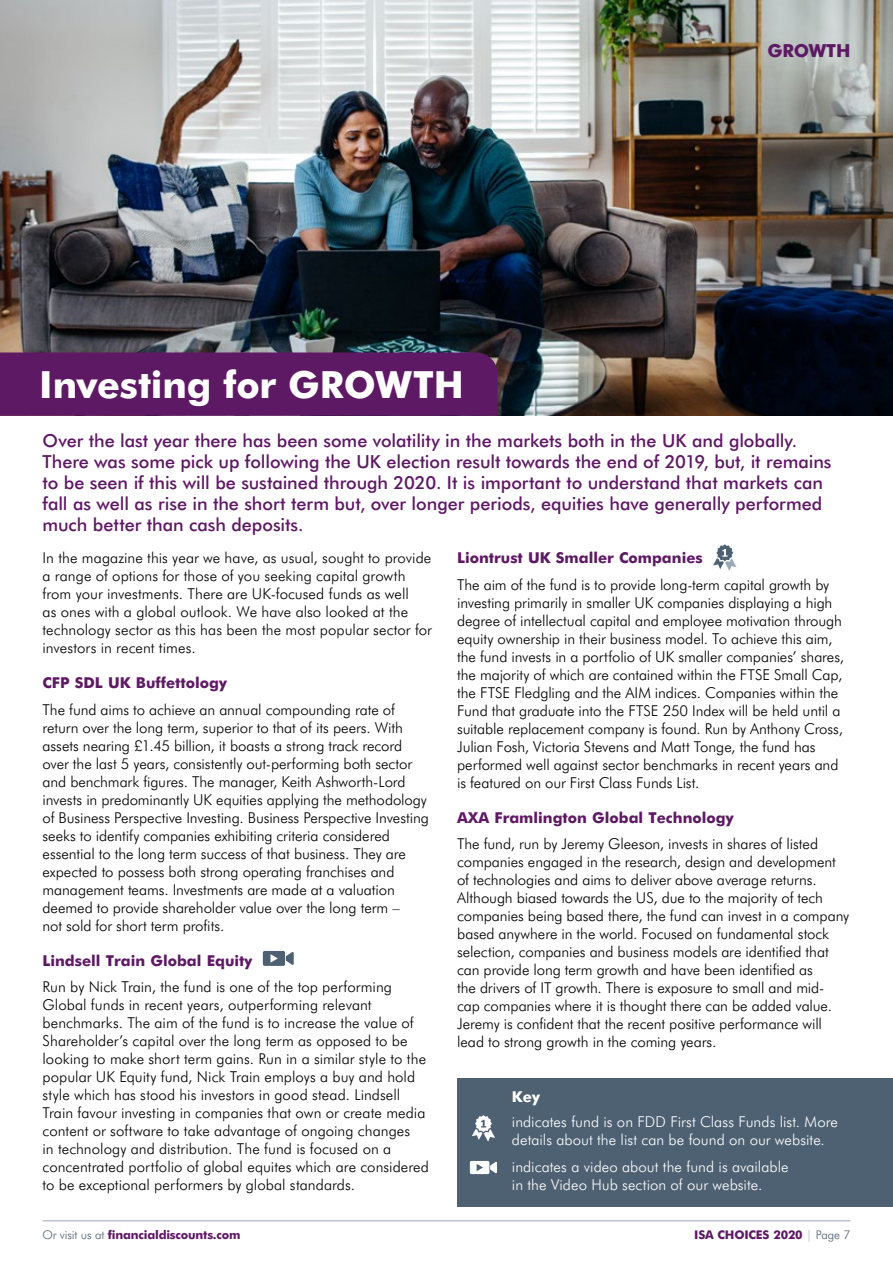
<style>
.page{position:relative;width:893px;height:1263px;background:#fff}
.page>*{position:absolute;margin:0;border:0;box-sizing:border-box;transform-origin:0 0}
.t1{font:700 37.5px "Futura BT";letter-spacing:-.005em;color:#fff}
.t2{font:500 18px/21px "Futura BT";letter-spacing:-.005em;color:#5e1964}
.t3{font:700 18px "Futura BT";letter-spacing:-.01em;color:#5e1964}
.t4{font:300 15px/18px "Futura BT";letter-spacing:-.005em;color:#000}
.t5{font:300 15px/18px "Futura BT";letter-spacing:.005em;color:#fff}
.t6{font:700 15px "Futura BT";color:#5e1964}
.t7{font:700 15px "Futura BT";color:#fff}
.t8{font:700 12px "Futura BT";letter-spacing:-.015em;color:#5e1964}
.s1{font-weight:300;color:#4d6172}
.s2{font-weight:300;color:#9ea8b4}
</style>
<div class="page">
<img style="left:0;top:0;width:893px;height:416px">
<div style="left:0;top:352px;width:497px;height:64px;background:#5e1964"></div>
<svg style="left:263px;top:951px;width:31px;height:15px"></svg>
<svg style="left:713px;top:544px;width:23px;height:27px"></svg>
<hr style="left:43px;top:1220px;width:807px;height:1px;background:#9ea8b4">
<div style="left:457px;top:1078px;width:436px;height:129px;background:#4d6172"></div>
<svg style="left:470px;top:1161px;width:27px;height:13px"></svg>
<svg style="left:472px;top:1115px;width:23px;height:27px"></svg>
<h1 class="t1" style="left:39px;top:361px;width:426px">Investing for GROWTH</h1>
<p class="t3" style="left:767px;top:40px;width:85px">GROWTH</p>
<p class="t2" style="left:43px;top:429px;width:790px">Over the last year there has been some volatility in the markets both in the UK and globally.<br>There was some pick up following the UK election result towards the end of 2019, but, it remains to be seen if this will be sustained through 2020. It is important to understand that markets can fall as well as rise in the short term but, over longer periods, equities have generally performed much better than cash deposits.</p>
<p class="t4" style="left:43px;top:549px;width:391px">In the magazine this year we have, as usual, sought to provide a range of options for those of you seeking capital growth from your investments. There are UK-focused funds as well<br>as ones with a global outlook. We have also looked at the technology sector as this has been the most popular sector for investors in recent times.</p>
<p class="t6" style="left:43px;top:674px;width:186px">CFP SDL UK Buffettology</p>
<p class="t4" style="left:43px;top:700px;width:388px">The fund aims to achieve an annual compounding rate of return over the long term, superior to that of its peers. With assets nearing £1.45 billion, it boasts a strong track record over the last 5 years, consistently out-performing both sector and benchmark figures. The manager, Keith Ashworth-Lord invests in predominantly UK equities applying the methodology of Business Perspective Investing. Business Perspective Investing seeks to identify companies exhibiting criteria considered essential to the long term success of that business. They are expected to possess both strong operating franchises and management teams. Investments are made at a valuation deemed to provide shareholder value over the long term –<br>not sold for short term profits.</p>
<p class="t6" style="left:43px;top:951px;width:211px">Lindsell Train Global Equity</p>
<p class="t4" style="left:43px;top:978px;width:388px">Run by Nick Train, the fund is one of the top performing Global funds in recent years, outperforming relevant benchmarks. The aim of the fund is to increase the value of Shareholder’s capital over the long term as opposed to be looking to make short term gains. Run in a similar style to the popular UK Equity fund, Nick Train employs a buy and hold style which has stood his investors in good stead. Lindsell Train favour investing in companies that own or create media content or software to take advantage of ongoing changes<br>in technology and distribution. The fund is focused on a concentrated portfolio of global equites which are considered to be exceptional performers by global standards.</p>
<p class="t6" style="left:457px;top:549px;width:247px">Liontrust UK Smaller Companies</p>
<p class="t4" style="left:457px;top:575px;width:388px">The aim of the fund is to provide long-term capital growth by investing primarily in smaller UK companies displaying a high degree of intellectual capital and employee motivation through equity ownership in their business model. To achieve this aim, the fund invests in a portfolio of UK smaller companies’ shares, the majority of which are contained within the FTSE Small Cap, the FTSE Fledgling and the AIM indices. Companies within the Fund that graduate into the FTSE 250 Index will be held until a suitable replacement company is found. Run by Anthony Cross, Julian Fosh, Victoria Stevens and Matt Tonge, the fund has performed well against sector benchmarks in recent years and is featured on our First Class Funds List.</p>
<p class="t6" style="left:457px;top:808px;width:278px">AXA Framlington Global Technology</p>
<p class="t4" style="left:457px;top:835px;width:394px">The fund, run by Jeremy Gleeson, invests in shares of listed companies engaged in the research, design and development of technologies and aims to deliver above average returns.<br>Although biased towards the US, due to the majority of tech companies being based there, the fund can invest in a company based anywhere in the world. Focused on fundamental stock selection, companies and business models are identified that can provide long term growth and have been identified as<br>the drivers of IT growth. There is exposure to small and mid&shy;cap companies where it is thought there can be added value.<br>Jeremy is confident that the recent positive performance will lead to strong growth in the coming years.</p>
<p class="t7" style="left:512px;top:1088px;width:30px">Key</p>
<p class="t5" style="left:512px;top:1112px;width:328px">indicates fund is on FDD First Class Funds list. More details about the list can be found on our website.</p>
<p class="t5" style="left:512px;top:1158px;width:278px">indicates a video about the fund is available in the Video Hub section of our website.</p>
<p class="t8" style="left:42px;top:1227px;width:200px"><span class="s1">Or visit us at</span> financialdiscounts.com</p>
<p class="t8" style="left:694px;top:1227px;width:158px">ISA CHOICES 2020 <span class="s2">|</span> <span class="s1">Page 7</span></p>
</div>
